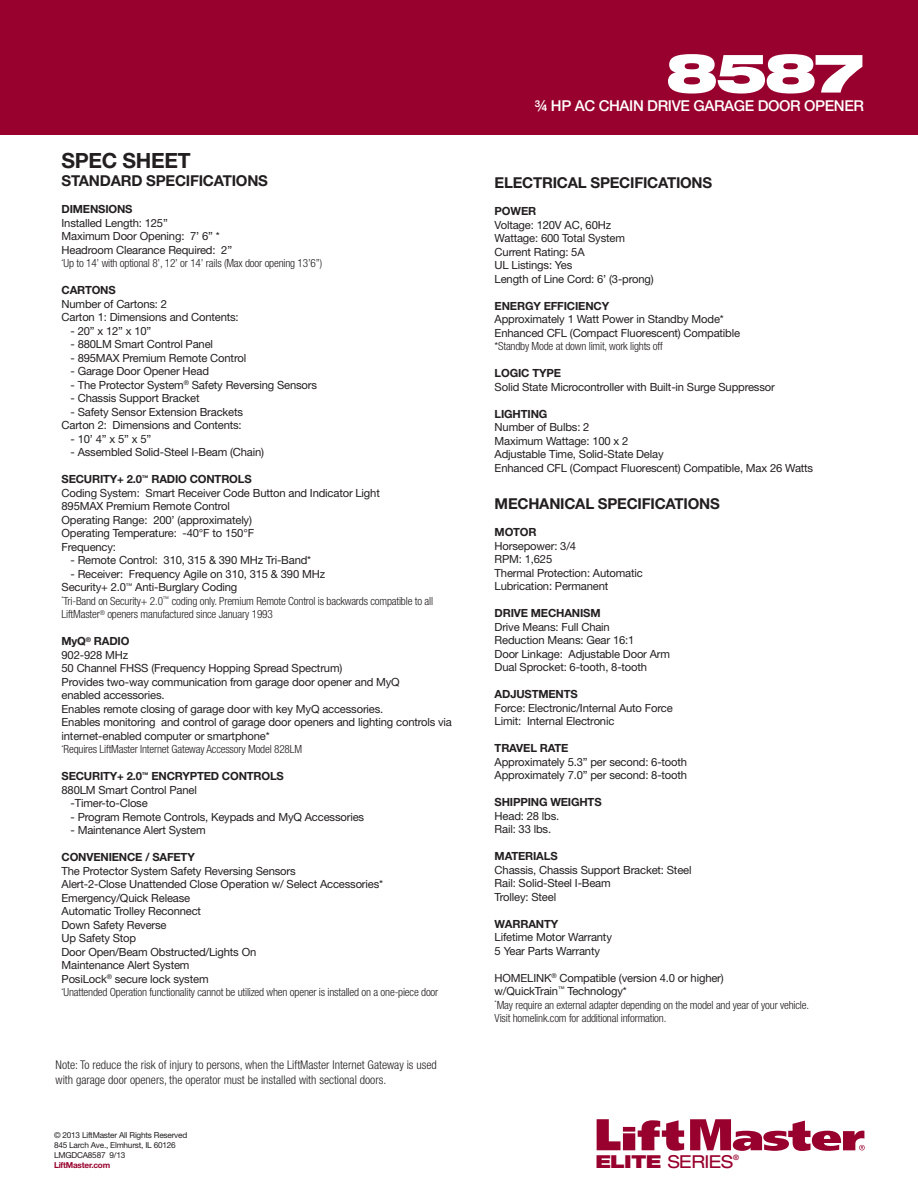
<style>
.page{position:relative;width:918px;height:1188px;background:#fff}
.page>*{position:absolute;margin:0;border:0;box-sizing:border-box;transform-origin:0 0}
.t1{font:900 expanded 54px "Helvetica Neue LT Std";color:#fff}
.t2{font:700 21px "Helvetica Neue LT Std";color:#231f20}
.t3{font:expanded 17.85px "Helvetica Neue LT Std";letter-spacing:-.025em;color:#98012d}
.t4{font:700 15px "Helvetica Neue LT Std";letter-spacing:-.015em;color:#231f20}
.t5{font:500 15px "Helvetica Neue LT Std";letter-spacing:-.025em;color:#fff}
.t6{font:300 condensed 12px/14.4px "Helvetica Neue LT Std";color:#231f20}
.t7{font:11.25px/13.5px "Helvetica Neue LT Std";letter-spacing:-.015em;color:#231f20}
.t8{font:300 condensed 11.25px/13.5px "Helvetica Neue LT Std";letter-spacing:-.015em;color:#231f20}
.t9{font:700 11.25px "Helvetica Neue LT Std";letter-spacing:-.015em;color:#231f20}
.t10{font:8.25px/9.9px "Helvetica Neue LT Std";letter-spacing:-.025em;color:#231f20}
.t11{font:700 8.25px "Helvetica Neue LT Std";letter-spacing:-.025em;color:#98012d}
.t12{font:expanded 7.5px "Helvetica Neue LT Std";color:#98012d}
.s1{font-weight:300;font-stretch:condensed}
.s2{font-weight:400;font-stretch:normal}
.s3{font-weight:700}
.s4{font-weight:900}
</style>
<div class="page">
<div style="left:0;top:0;width:918px;height:135px;background:#98012d"></div>
<svg style="left:597px;top:1119px;width:87px;height:32px"></svg>
<svg style="left:690px;top:1119px;width:175px;height:32px"></svg>
<h1 class="t1" style="left:666px;top:38px;width:200px">8587</h1>
<h2 class="t2" style="left:62px;top:148px;width:15px">SPEC</h2>
<h2 class="t2" style="left:123px;top:148px;width:15px">SHEET</h2>
<h3 class="t4" style="left:62px;top:172px;width:208px">STANDARD SPECIFICATIONS</h3>
<p class="t9" style="left:62px;top:202px;width:17px">DIMENSIONS</p>
<p class="t7" style="left:62px;top:216px;width:262px">Installed Length: 125”<br>Maximum Door Opening: 7’ 6” *<br>Headroom Clearance Required: 2”<br><sup>*</sup><span class="s1">Up to 14’ with optional 8’, 12’ or 14’ rails (Max door opening 13’6”)</span></p>
<p class="t9" style="left:62px;top:283px;width:17px">CARTONS</p>
<p class="t7" style="left:62px;top:297px;width:179px">Number of Cartons: 2<br>Carton 1: Dimensions and Contents:</p>
<p class="t7" style="left:71px;top:324px;width:82px">- 20” x 12” x 10”</p>
<p class="t7" style="left:71px;top:337px;width:144px">- 880LM Smart Control Panel</p>
<p class="t7" style="left:71px;top:351px;width:177px">- 895MAX Premium Remote Control</p>
<p class="t7" style="left:71px;top:364px;width:140px">- Garage Door Opener Head</p>
<p class="t7" style="left:71px;top:378px;width:248px">- The Protector System<sup>®</sup> Safety Reversing Sensors</p>
<p class="t7" style="left:71px;top:391px;width:131px">- Chassis Support Bracket</p>
<p class="t7" style="left:62px;top:405px;width:183px;text-align:right">- Safety Sensor Extension Brackets<br>Carton 2: Dimensions and Contents:</p>
<p class="t7" style="left:71px;top:432px;width:82px">- 10’ 4” x 5” x 5”</p>
<p class="t7" style="left:71px;top:445px;width:195px">- Assembled Solid-Steel I-Beam (Chain)</p>
<p class="t9" style="left:62px;top:472px;width:106px">SECURITY+ 2.0<sup>™</sup> RADIO</p>
<p class="t9" style="left:190px;top:472px;width:17px">CONTROLS</p>
<p class="t7" style="left:62px;top:486px;width:320px">Coding System: Smart Receiver Code Button and Indicator Light 895MAX Premium Remote Control<br>Operating Range: 200’ (approximately)<br>Operating Temperature: -40°F to 150°F<br>Frequency:</p>
<p class="t7" style="left:71px;top:553px;width:242px">- Remote Control: 310, 315 &amp; 390 MHz Tri-Band*</p>
<p class="t8" style="left:62px;top:567px;width:373px;text-indent:9px"><span class="s2">- Receiver: Frequency Agile on 310, 315 &amp; 390 MHz<br>Security+ 2.0</span><sup>™</sup> <span class="s2">Anti-Burglary Coding<br></span><sup>*</sup>Tri-Band on Security+ 2.0<sup>™</sup> coding only. Premium Remote Control is backwards compatible to all LiftMaster<sup>®</sup> openers manufactured since January 1993</p>
<p class="t7" style="left:62px;top:634px;width:392px"><span class="s3">MYQ</span><sup>®</sup> <span class="s3">RADIO<br></span>902-928 MHz<br>50 Channel FHSS (Frequency Hopping Spread Spectrum)<br>Provides two-way communication from garage door opener and MyQ<br>enabled accessories.<br>Enables remote closing of garage door with key MyQ accessories.<br>Enables monitoring and control of garage door openers and lighting controls via internet-enabled computer or smartphone*<br><sup>*</sup><span class="s1">Requires LiftMaster Internet Gateway Accessory Model 828LM</span></p>
<p class="t9" style="left:62px;top:769px;width:106px">SECURITY+ 2.0<sup>™</sup> ENCR</p>
<p class="t9" style="left:182px;top:769px;width:16px">YPTED</p>
<p class="t9" style="left:222px;top:769px;width:17px">CONTROLS</p>
<p class="t7" style="left:71px;top:783px;width:128px;text-indent:-9px">880LM Smart Control Panel -Timer-to-Close</p>
<p class="t7" style="left:71px;top:810px;width:295px">- Program Remote Controls, Keypads and MyQ Accessories</p>
<p class="t7" style="left:71px;top:823px;width:137px">- Maintenance Alert System</p>
<p class="t9" style="left:62px;top:850px;width:17px">CONVENIENCE</p>
<p class="t9" style="left:145px;top:850px;width:23px">/ SAFET</p>
<p class="t9" style="left:187px;top:850px;width:9px">Y</p>
<p class="t7" style="left:62px;top:864px;width:378px">The Protector System Safety Reversing Sensors<br>Alert-2-Close Unattended Close Operation w/ Select Accessories* Emergency/Quick Release<br>Automatic Trolley Reconnect<br>Down Safety Reverse<br>Up Safety Stop<br>Door Open/Beam Obstructed/Lights On<br>Maintenance Alert System<br>PosiLock<sup>®</sup> secure lock system<br><sup>*</sup><span class="s1">Unattended Operation functionality cannot be utilized when opener is installed on a one-piece door</span></p>
<p class="t6" style="left:56px;top:1058px;width:383px">Note: To reduce the risk of injury to persons, when the LiftMaster Internet Gateway is used with garage door openers, the operator must be installed with sectional doors.</p>
<h3 class="t5" style="left:535px;top:96px;width:75px">¾ HP AC CHA</h3>
<h3 class="t5" style="left:629px;top:96px;width:236px">IN DRIVE GARAG E DOOR OPENER</h3>
<h3 class="t4" style="left:495px;top:173px;width:219px">ELECTRICAL SPECIFICATIONS</h3>
<p class="t9" style="left:495px;top:204px;width:35px">POWER</p>
<p class="t7" style="left:495px;top:218px;width:161px">Voltage: 120V AC, 60Hz<br>Wattage: 600 Total System<br>Current Rating: 5A<br>UL Listings: Yes<br>Length of Line Cord: 6’ (3-prong)</p>
<p class="t9" style="left:495px;top:299px;width:16px">ENERG</p>
<p class="t9" style="left:533px;top:299px;width:25px">Y EFFICIENC</p>
<p class="t9" style="left:602px;top:299px;width:9px">Y</p>
<p class="t7" style="left:495px;top:312px;width:247px">Approximately 1 Watt Power in Standby Mode*<br>Enhanced CFL (Compact Fluorescent) Compatible</p>
<p class="t8" style="left:495px;top:339px;width:170px">*Standby Mode at down limit, work lights off</p>
<p class="t9" style="left:495px;top:366px;width:15px">LOGIC</p>
<p class="t9" style="left:532px;top:366px;width:22px">TYPE</p>
<p class="t7" style="left:495px;top:380px;width:282px">Solid State Microcontroller with Built-in Surge Suppressor</p>
<p class="t9" style="left:495px;top:407px;width:14px">LIGHTING</p>
<p class="t7" style="left:495px;top:420px;width:320px">Number of Bulbs: 2<br>Maximum Wattage: 100 x 2<br>Adjustable Time, Solid-State Delay<br>Enhanced CFL (Compact Fluorescent) Compatible, Max 26 Watts</p>
<h3 class="t4" style="left:495px;top:494px;width:227px">MECHANICAL SPECIFICATIONS</h3>
<p class="t9" style="left:495px;top:525px;width:19px">MOTOR</p>
<p class="t7" style="left:495px;top:539px;width:150px">Horsepower: 3/4<br>RPM: 1,625<br>Thermal Protection: Automatic<br>Lubrication: Permanent</p>
<p class="t9" style="left:495px;top:606px;width:16px">DRIVE</p>
<p class="t9" style="left:531px;top:606px;width:19px">MECHANISM</p>
<p class="t7" style="left:495px;top:620px;width:177px">Drive Means: Full Chain<br>Reduction Means: Gear 16:1<br>Door Linkage: Adjustable Door Arm<br>Dual Sprocket: 6-tooth, 8-tooth</p>
<p class="t9" style="left:495px;top:687px;width:39px">ADJUSTMENTS</p>
<p class="t7" style="left:495px;top:701px;width:180px">Force: Electronic/Internal Auto Force<br>Limit: Internal Electronic</p>
<p class="t9" style="left:495px;top:741px;width:15px">TRAVEL</p>
<p class="t9" style="left:540px;top:741px;width:16px">RATE</p>
<p class="t7" style="left:495px;top:755px;width:194px">Approximately 5.3” per second: 6-tooth<br>Approximately 7.0” per second: 8-tooth</p>
<p class="t9" style="left:495px;top:795px;width:15px">SHIPPING</p>
<p class="t9" style="left:550px;top:795px;width:9px">WEIGHTS</p>
<p class="t7" style="left:495px;top:809px;width:66px">Head: 28 lbs.<br>Rail: 33 lbs.</p>
<p class="t9" style="left:495px;top:849px;width:18px">MATERIALS</p>
<p class="t7" style="left:495px;top:863px;width:198px">Chassis, Chassis Support Bracket: Steel<br>Rail: Solid-Steel I-Beam<br>Trolley: Steel</p>
<p class="t9" style="left:495px;top:917px;width:19px">WARRANT</p>
<p class="t9" style="left:551px;top:917px;width:9px">Y</p>
<p class="t7" style="left:495px;top:930px;width:119px">Lifetime Motor Warranty<br>5 Year Parts Warranty</p>
<p class="t8" style="left:495px;top:971px;width:316px"><span class="s2">HOMELINK</span><sup>®</sup> <span class="s2">Compatible (version 4.0 or higher)<br>w/QuickTrain</span><sup>™</sup> <span class="s2">Technology*<br></span><sup>*</sup>May require an external adapter depending on the model and year of your vehicle.<br>Visit homelink.com for additional information.</p>
<p class="t10" style="left:54px;top:1130px;width:135px">© 2013 LiftMaster All Rights Reserved<br>845 Larch Ave., Elmhurst, IL 60126<br>LMGDCA8587 9/13</p>
<p class="t11" style="left:54px;top:1160px;width:58px">LIFTMASTER.COM</p>
<h3 class="t3" style="left:596px;top:1151px;width:139px"><span class="s4">elite</span> SERIES</h3>
<p class="t12" style="left:733px;top:1153px;width:7px">®</p>
</div>
